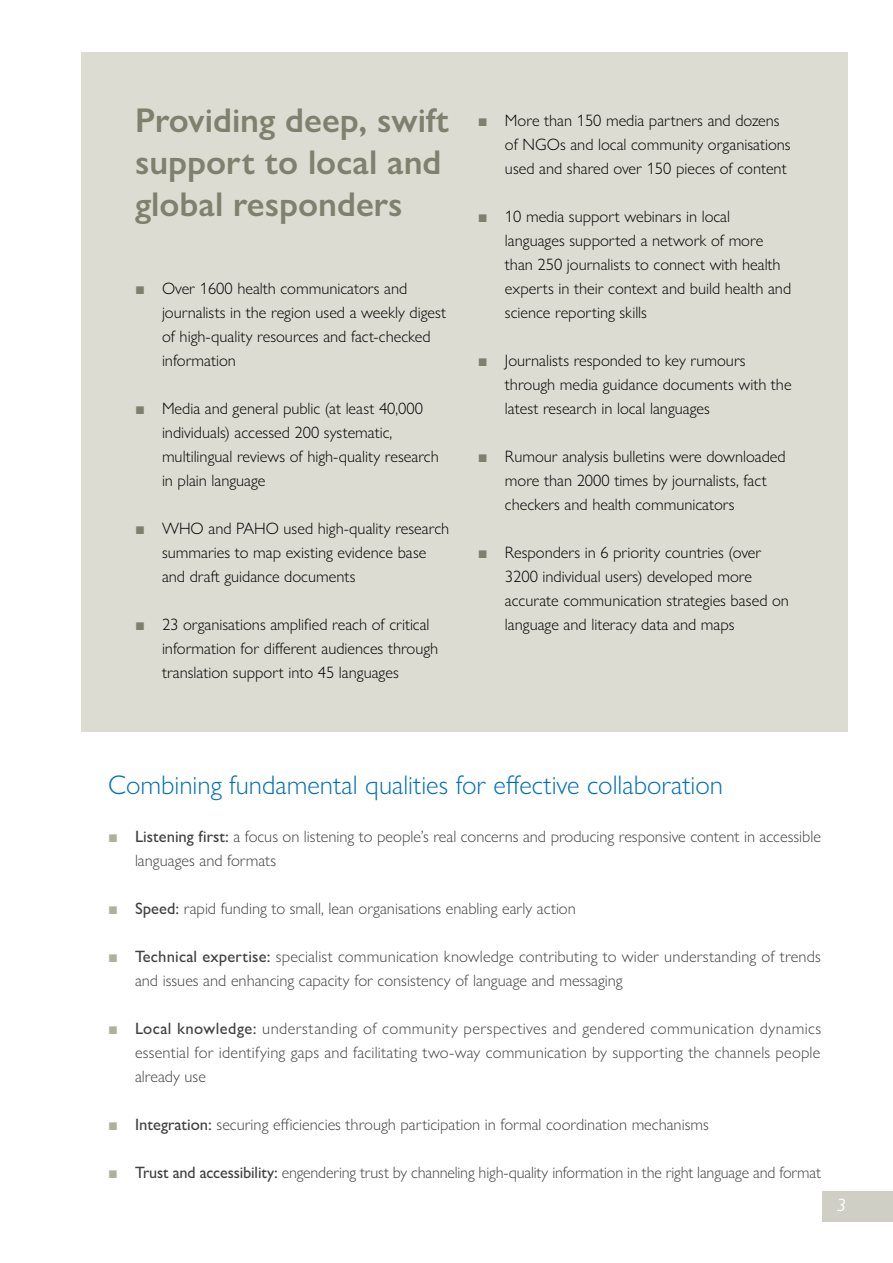
<style>
.page{position:relative;width:893px;height:1263px;background:#fff}
.page>*{position:absolute;margin:0;border:0;box-sizing:border-box;transform-origin:0 0}
.t1{font:600 34.5px/42px "Gill Sans Nova";color:#81806e}
.t2{font:300 27px "Gill Sans Nova";color:#006fb7}
.t3{font:italic 18px "Gill Sans Nova";color:#fff}
.t4{font:300 16.5px/24px "Gill Sans Nova";color:#000}
.t5{font:300 16.5px/24px "Gill Sans Nova";color:#404042}
.s1{color:#81806e}
.s2{color:#b0b0a1}
.s3{font-weight:500}
</style>
<div class="page">
<div style="left:822px;top:1191px;width:71px;height:30px;background:#d0cfc5"></div>
<div style="left:81px;top:53px;width:767px;height:679px;background:#dcdcd3"></div>
<h1 class="t1" style="left:135px;top:103px;width:316px">Providing deep, swift support to local and global responders</h1>
<p class="t4" style="left:162px;top:278px;width:286px;text-indent:-27px"><span class="s1">■</span> Over 1600 health communicators and journalists in the region used a weekly digest of high-quality resources and fact-checked information</p>
<p class="t4" style="left:162px;top:398px;width:278px;text-indent:-27px"><span class="s1">■</span> Media and general public (at least 40,000 individuals) accessed 200 systematic, multilingual reviews of high-quality research in plain language</p>
<p class="t4" style="left:162px;top:518px;width:289px;text-indent:-27px"><span class="s1">■</span> WHO and PAHO used high-quality research summaries to map existing evidence base and draft guidance documents</p>
<p class="t4" style="left:162px;top:614px;width:278px;text-indent:-27px"><span class="s1">■</span> 23 organisations amplified reach of critical information for different audiences through translation support into 45 languages</p>
<p class="t4" style="left:505px;top:110px;width:287px;text-indent:-27px"><span class="s1">■</span> More than 150 media partners and dozens of NGOs and local community organisations used and shared over 150 pieces of content</p>
<p class="t4" style="left:505px;top:206px;width:288px;text-indent:-27px"><span class="s1">■</span> 10 media support webinars in local languages supported a network of more than 250 journalists to connect with health experts in their context and build health and science reporting skills</p>
<p class="t4" style="left:505px;top:350px;width:288px;text-indent:-27px"><span class="s1">■</span> Journalists responded to key rumours through media guidance documents with the latest research in local languages</p>
<p class="t4" style="left:505px;top:446px;width:282px;text-indent:-27px"><span class="s1">■</span> Rumour analysis bulletins were downloaded more than 2000 times by journalists, fact checkers and health communicators</p>
<p class="t4" style="left:505px;top:542px;width:285px;text-indent:-27px"><span class="s1">■</span> Responders in 6 priority countries (over 3200 individual users) developed more accurate communication strategies based on language and literacy data and maps</p>
<h2 class="t2" style="left:108px;top:775px;width:617px">Combining fundamental qualities for effective collaboration</h2>
<p class="t5" style="left:135px;top:826px;width:687px;text-indent:-27px"><span class="s2">■</span> <span class="s3">Listening first:</span> a focus on listening to people’s real concerns and producing responsive content in accessible languages and formats</p>
<p class="t5" style="left:108px;top:898px;width:469px"><span class="s2">■</span> <span class="s3">Speed:</span> rapid funding to small, lean organisations enabling early action</p>
<p class="t5" style="left:135px;top:946px;width:687px;text-indent:-27px"><span class="s2">■</span> <span class="s3">Technical expertise:</span> specialist communication knowledge contributing to wider understanding of trends and issues and enhancing capacity for consistency of language and messaging</p>
<p class="t5" style="left:135px;top:1018px;width:688px;text-align:justify;text-indent:-27px"><span class="s2">■</span> <span class="s3">Local knowledge:</span> understanding of community perspectives and gendered communication dynamics essential for identifying gaps and facilitating two-way communication by supporting the channels people already use</p>
<p class="t5" style="left:108px;top:1114px;width:602px"><span class="s2">■</span> <span class="s3">Integration:</span> securing efficiencies through participation in formal coordination mechanisms</p>
<p class="t5" style="left:108px;top:1162px;width:714px"><span class="s2">■</span> <span class="s3">Trust and accessibility:</span> engendering trust by channeling high-quality information in the right language and format</p>
<p class="t3" style="left:837px;top:1199px;width:11px">3</p>
</div>
